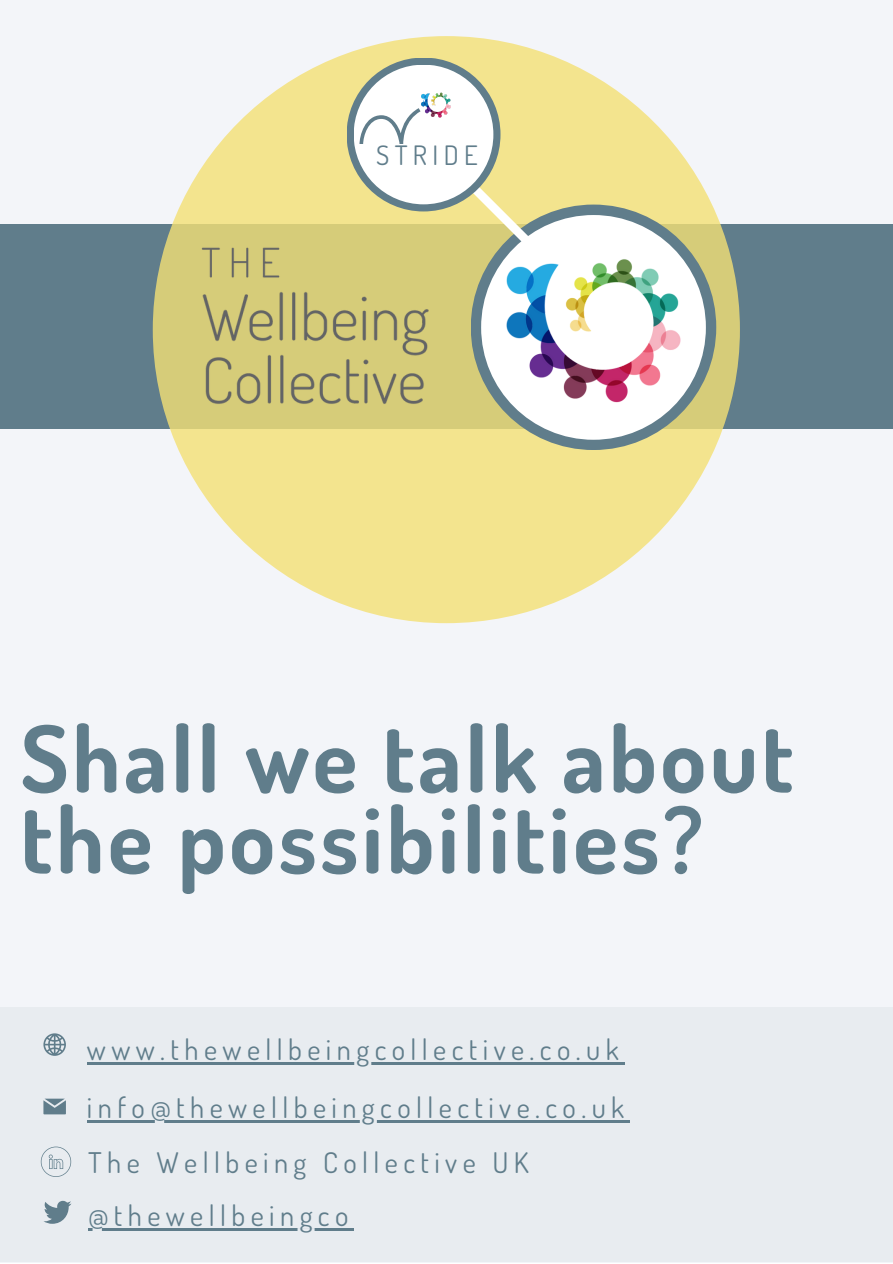
<style>
.page{position:relative;width:893px;height:1264px;background:#fff}
.page>*{position:absolute;margin:0;border:0;box-sizing:border-box;transform-origin:0 0}
.t1{font:700 92.25px/81px "Dosis";letter-spacing:.035em;color:#607d8b}
.t2{font:28.5px "Dosis";letter-spacing:.19em;color:#607d8b}
.t3{font:26.7px "Dosis";letter-spacing:.2em;color:#607d8b}
</style>
<div class="page">
<div style="left:0;top:0;width:892px;height:1262px;background:#f3f5f9"></div>
<div style="left:0;top:224px;width:892px;height:205px;background:#607d8b"></div>
<svg style="left:153px;top:36px;width:586px;height:587px;background:#eee08a"></svg>
<div style="left:470px;top:204px;width:246px;height:246px;background:#607d8b;border-radius:50%"></div>
<div style="left:481px;top:215px;width:224px;height:225px;background:#fff;border-radius:50%"></div>
<svg style="left:433px;top:147px;width:195px;height:195px"></svg>
<div style="left:346px;top:58px;width:154px;height:153px;background:#607d8b;border-radius:50%"></div>
<div style="left:353px;top:65px;width:140px;height:139px;background:#fff;border-radius:50%"></div>
<svg style="left:359px;top:108px;width:60px;height:36px"></svg>
<img style="left:419px;top:92px;width:32px;height:26px">
<img style="left:495px;top:250px;width:191px;height:159px">
<img style="left:182px;top:237px;width:264px;height:180px">
<div style="left:0;top:1007px;width:892px;height:254px;background:#e8ecf0"></div>
<svg style="left:43px;top:1033px;width:23px;height:22px"></svg>
<svg style="left:43px;top:1098px;width:23px;height:16px"></svg>
<svg style="left:41px;top:1146px;width:30px;height:30px"></svg>
<svg style="left:44px;top:1200px;width:27px;height:23px"></svg>
<hr style="left:87px;top:1061px;width:537px;height:3px;background:#607d8b">
<hr style="left:87px;top:1120px;width:542px;height:2px;background:#607d8b">
<hr style="left:88px;top:1228px;width:266px;height:2px;background:#607d8b">
<p class="t3" style="left:376px;top:137px;width:103px">STRIDE</p>
<p class="t1" style="left:21px;top:715px;width:774px">Shall we talk about the possibilities?</p>
<p class="t2" style="left:87px;top:1030px;width:533px">www.thewellbeingcollective.co.uk</p>
<p class="t2" style="left:87px;top:1088px;width:538px">info@thewellbeingcollective.co.uk</p>
<p class="t2" style="left:88px;top:1143px;width:442px">The Wellbeing Collective UK</p>
<p class="t2" style="left:88px;top:1196px;width:262px">@thewellbeingco</p>
</div>
